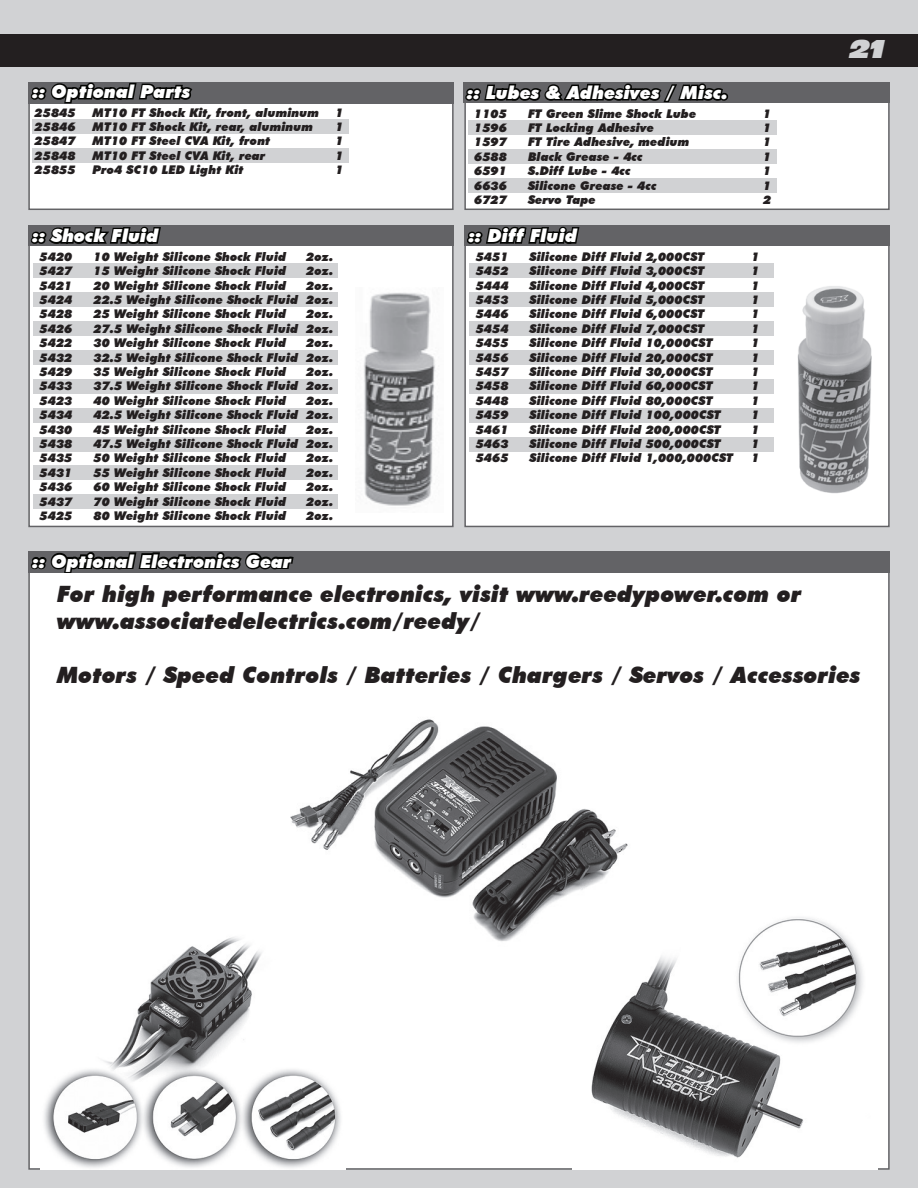
<style>
.page{position:relative;width:918px;height:1188px;background:#d1d2d4}
.page>*{position:absolute;margin:0;border:0;box-sizing:border-box;transform-origin:0 0}
.t1{font:italic 27px "Antique Oli Nor D";color:#d0d1d3}
.t2{font:italic 900 22.5px/27px "Futura BT";color:#231f20}
.t3{font:italic 900 18px "Futura BT";color:#fff}
.t4{font:italic 900 12px/14.4px "Futura BT";color:#231f20;text-align:justify}
</style>
<div class="page">
<div style="left:29px;top:552px;width:860px;height:617px;background:#fff"></div>
<div style="left:0;top:34px;width:918px;height:33px;background:#231f20"></div>
<div style="left:29px;top:226px;width:424px;height:300px;background:#fff"></div>
<div style="left:28px;top:225px;width:426px;height:302px;border:2px solid #636366"></div>
<div style="left:28px;top:225px;width:426px;height:21px;background:#636366"></div>
<svg style="left:28px;top:226px;width:135px;height:39px"></svg>
<div style="left:33px;top:264px;width:304px;height:14px;background:#d1d2d4"></div>
<div style="left:33px;top:350px;width:304px;height:14px;background:#d1d2d4"></div>
<div style="left:33px;top:437px;width:304px;height:14px;background:#d1d2d4"></div>
<div style="left:33px;top:292px;width:304px;height:15px;background:#d1d2d4"></div>
<div style="left:33px;top:379px;width:304px;height:14px;background:#d1d2d4"></div>
<div style="left:33px;top:466px;width:304px;height:14px;background:#d1d2d4"></div>
<div style="left:33px;top:321px;width:304px;height:15px;background:#d1d2d4"></div>
<div style="left:33px;top:408px;width:304px;height:14px;background:#d1d2d4"></div>
<div style="left:33px;top:494px;width:304px;height:15px;background:#d1d2d4"></div>
<img style="left:364px;top:292px;width:72px;height:214px">
<div style="left:465px;top:226px;width:424px;height:300px;background:#fff"></div>
<div style="left:464px;top:225px;width:426px;height:302px;border:2px solid #636366"></div>
<div style="left:464px;top:225px;width:426px;height:21px;background:#636366"></div>
<svg style="left:467px;top:226px;width:113px;height:18px"></svg>
<div style="left:469px;top:264px;width:304px;height:14px;background:#d1d2d4"></div>
<div style="left:469px;top:350px;width:304px;height:14px;background:#d1d2d4"></div>
<div style="left:469px;top:437px;width:304px;height:14px;background:#d1d2d4"></div>
<div style="left:469px;top:292px;width:304px;height:15px;background:#d1d2d4"></div>
<div style="left:469px;top:379px;width:304px;height:14px;background:#d1d2d4"></div>
<div style="left:469px;top:321px;width:304px;height:15px;background:#d1d2d4"></div>
<div style="left:469px;top:408px;width:304px;height:14px;background:#d1d2d4"></div>
<img style="left:797px;top:286px;width:75px;height:208px">
<div style="left:465px;top:83px;width:424px;height:126px;background:#fff"></div>
<div style="left:464px;top:82px;width:426px;height:128px;border:2px solid #636366"></div>
<div style="left:29px;top:83px;width:424px;height:126px;background:#fff"></div>
<div style="left:28px;top:82px;width:426px;height:128px;border:2px solid #636366"></div>
<div style="left:28px;top:82px;width:426px;height:22px;background:#636366"></div>
<svg style="left:28px;top:82px;width:165px;height:27px"></svg>
<div style="left:32px;top:119px;width:317px;height:15px;background:#d1d2d4"></div>
<div style="left:32px;top:148px;width:317px;height:15px;background:#d1d2d4"></div>
<div style="left:463px;top:82px;width:427px;height:21px;background:#636366"></div>
<svg style="left:464px;top:83px;width:265px;height:57px"></svg>
<div style="left:468px;top:120px;width:309px;height:15px;background:#d1d2d4"></div>
<div style="left:468px;top:178px;width:309px;height:14px;background:#d1d2d4"></div>
<div style="left:468px;top:149px;width:309px;height:15px;background:#d1d2d4"></div>
<img style="left:40px;top:937px;width:305px;height:233px">
<div style="left:28px;top:552px;width:862px;height:21px;background:#636366"></div>
<svg style="left:28px;top:551px;width:267px;height:27px"></svg>
<img style="left:573px;top:917px;width:305px;height:253px">
<img style="left:280px;top:719px;width:358px;height:230px">
<h3 class="t3" style="left:32px;top:81px;width:160px">:: Optional Parts</h3>
<p class="t4" style="left:35px;top:105px;width:43px">25845<br>25846<br>25847<br>25848<br>25855</p>
<p class="t4" style="left:335px;top:105px;width:10px">1<br>1<br>1<br>1<br>1</p>
<p class="t4" style="left:93px;top:105px;width:228px;text-align:left">MT10 FT Shock Kit, front, aluminum<br>MT10 FT Shock Kit, rear, aluminum<br>MT10 FT Steel CVA Kit, front<br>MT10 FT Steel CVA Kit, rear<br>Pro4 SC10 LED Light Kit</p>
<h3 class="t3" style="left:32px;top:225px;width:128px">:: Shock Fluid</h3>
<p class="t4" style="left:40px;top:249px;width:34px">5420<br>5427<br>5421<br>5424<br>5428<br>5426<br>5422<br>5432<br>5429<br>5433<br>5423<br>5434<br>5430<br>5438<br>5435<br>5431<br>5436<br>5437<br>5425</p>
<p class="t4" style="left:306px;top:249px;width:28px">2oz.<br>2oz.<br>2oz.<br>2oz.<br>2oz.<br>2oz.<br>2oz.<br>2oz.<br>2oz.<br>2oz.<br>2oz.<br>2oz.<br>2oz.<br>2oz.<br>2oz.<br>2oz.<br>2oz.<br>2oz.<br>2oz.</p>
<p class="t4" style="left:94px;top:249px;width:206px;text-align:left">10 Weight Silicone Shock Fluid<br>15 Weight Silicone Shock Fluid<br>20 Weight Silicone Shock Fluid<br>22.5 Weight Silicone Shock Fluid<br>25 Weight Silicone Shock Fluid<br>27.5 Weight Silicone Shock Fluid<br>30 Weight Silicone Shock Fluid<br>32.5 Weight Silicone Shock Fluid<br>35 Weight Silicone Shock Fluid<br>37.5 Weight Silicone Shock Fluid<br>40 Weight Silicone Shock Fluid<br>42.5 Weight Silicone Shock Fluid<br>45 Weight Silicone Shock Fluid<br>47.5 Weight Silicone Shock Fluid<br>50 Weight Silicone Shock Fluid<br>55 Weight Silicone Shock Fluid<br>60 Weight Silicone Shock Fluid<br>70 Weight Silicone Shock Fluid<br>80 Weight Silicone Shock Fluid</p>
<h3 class="t3" style="left:467px;top:82px;width:262px">:: Lubes &amp; Adhesives / Misc.</h3>
<p class="t4" style="left:474px;top:106px;width:34px">1105<br>1596<br>1597<br>6588<br>6591<br>6636<br>6727</p>
<p class="t4" style="left:763px;top:106px;width:10px">1<br>1<br>1<br>1<br>1<br>1<br>2</p>
<p class="t4" style="left:528px;top:106px;width:170px;text-align:left">FT Green Slime Shock Lube<br>FT Locking Adhesive<br>FT Tire Adhesive, medium<br>Black Grease - 4cc<br>S.Diff Lube - 4cc<br>Silicone Grease - 4cc<br>Servo Tape</p>
<h3 class="t3" style="left:468px;top:225px;width:111px">:: Diff Fluid</h3>
<p class="t4" style="left:476px;top:249px;width:34px">5451<br>5452<br>5444<br>5453<br>5446<br>5454<br>5455<br>5456<br>5457<br>5458<br>5448<br>5459<br>5461<br>5463<br>5465</p>
<p class="t4" style="left:752px;top:249px;width:10px">1<br>1<br>1<br>1<br>1<br>1<br>1<br>1<br>1<br>1<br>1<br>1<br>1<br>1<br>1</p>
<p class="t4" style="left:530px;top:249px;width:205px;text-align:left">Silicone Diff Fluid 2,000CST<br>Silicone Diff Fluid 3,000CST<br>Silicone Diff Fluid 4,000CST<br>Silicone Diff Fluid 5,000CST<br>Silicone Diff Fluid 6,000CST<br>Silicone Diff Fluid 7,000CST<br>Silicone Diff Fluid 10,000CST<br>Silicone Diff Fluid 20,000CST<br>Silicone Diff Fluid 30,000CST<br>Silicone Diff Fluid 60,000CST<br>Silicone Diff Fluid 80,000CST<br>Silicone Diff Fluid 100,000CST<br>Silicone Diff Fluid 200,000CST<br>Silicone Diff Fluid 500,000CST<br>Silicone Diff Fluid 1,000,000CST</p>
<h1 class="t1" style="left:848px;top:34px;width:37px">21</h1>
<h3 class="t3" style="left:32px;top:550px;width:261px">:: Optional Electronics Gear</h3>
<h2 class="t2" style="left:57px;top:581px;width:746px">For high performance electronics, visit www.reedypower.com or www.associatedelectrics.com/reedy/</h2>
<h2 class="t2" style="left:57px;top:662px;width:805px">Motors / Speed Controls / Batteries / Chargers / Servos / Accessories</h2>
</div>
